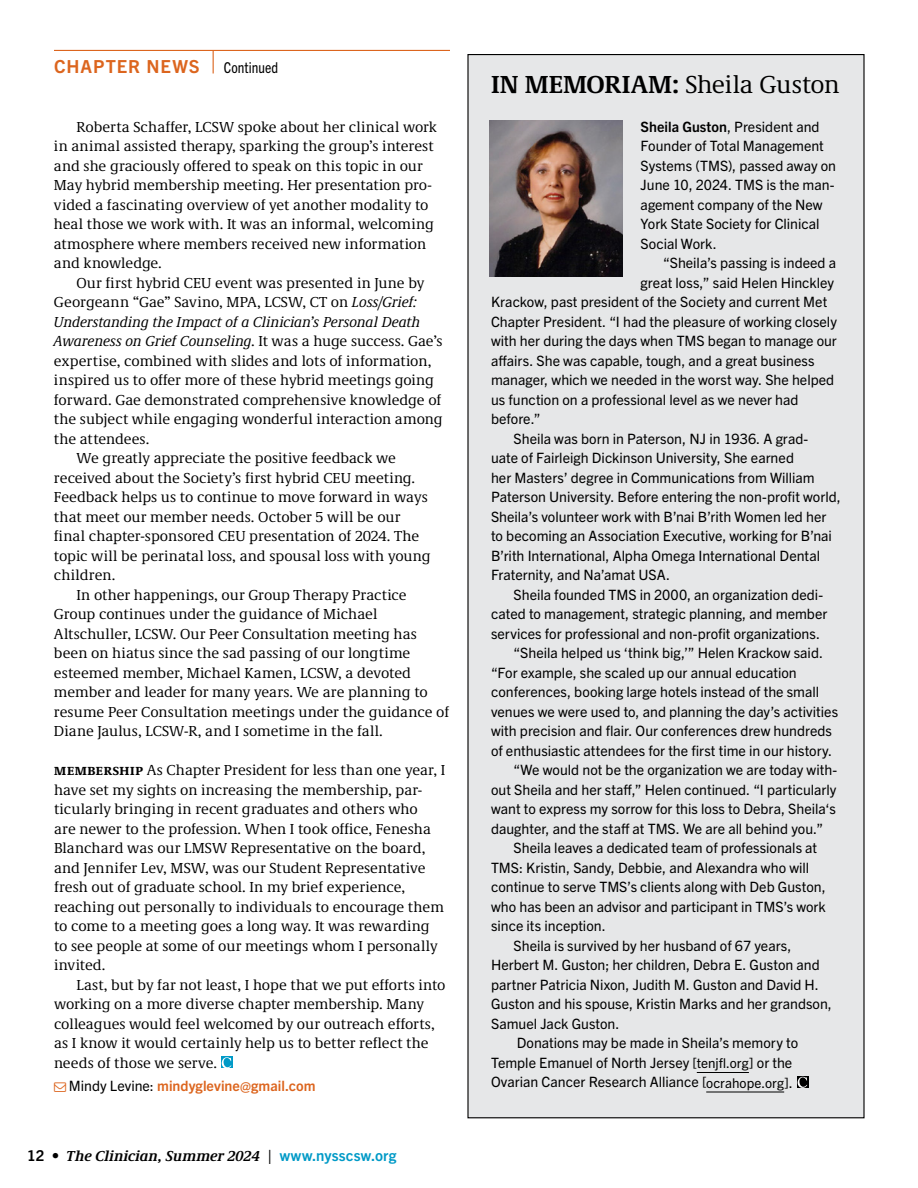
<style>
.page{position:relative;width:918px;height:1188px;background:#fff}
.page>*{position:absolute;margin:0;border:0;box-sizing:border-box;transform-origin:0 0}
.t1{font:25.5px "Demos Next Pro";letter-spacing:-.015em;color:#000}
.t2{font:700 18px "Trade Gothic Next LT Pro";letter-spacing:.055em;color:#dc651e}
.t3{font:15px/19.5px "Demos Next Pro";letter-spacing:-.005em;color:#000}
.t4{font:italic 15px "Demos Next Pro";letter-spacing:-.005em;color:#000}
.t5{font:italic 700 15px "Demos Next Pro";color:#000}
.t6{font:condensed 15px "Trade Gothic Next LT Pro";letter-spacing:.005em;color:#000}
.t7{font:14.25px/19.5px "Trade Gothic Next LT Pro";color:#000}
.t8{font:700 14.25px "Trade Gothic Next LT Pro";letter-spacing:.005em;color:#dc651e}
.s1{font-style:italic}
.s2{font-style:normal}
.s3{font-weight:700}
.s4{font-weight:400;color:#000}
.s5{font-family:"Trade Gothic Next LT Pro";font-style:normal}
.s6{font-family:"Trade Gothic Next LT Pro";font-weight:400;font-style:normal;font-size:18px}
.s7{font-family:"Trade Gothic Next LT Pro";font-style:normal;color:#009ac7}
.s8{font-size:13.5px}
</style>
<div class="page">
<hr style="left:54px;top:50px;width:396px;height:1px;background:#dc651e">
<svg style="left:213px;top:51px;width:1px;height:23px"></svg>
<svg style="left:221px;top:1056px;width:12px;height:12px"></svg>
<svg style="left:222px;top:1057px;width:9px;height:11px"></svg>
<div style="left:468px;top:55px;width:396px;height:1063px;background:#e6e7e8"></div>
<hr style="left:697px;top:1072px;width:52px;height:1px;background:#000">
<hr style="left:706px;top:1092px;width:78px;height:1px;background:#000">
<svg style="left:797px;top:1076px;width:11px;height:11px"></svg>
<svg style="left:798px;top:1077px;width:9px;height:11px"></svg>
<img style="left:489px;top:121px;width:134px;height:156px">
<p class="t2" style="left:54px;top:54px;width:147px">CHAPTER NEWS</p>
<p class="t6" style="left:224px;top:58px;width:56px">Continued</p>
<p class="t3" style="left:54px;top:117px;width:384px;text-indent:22px">Roberta Schaffer, LCSW spoke about her clinical work in animal assisted therapy, sparking the group’s interest and she graciously offered to speak on this topic in our May hybrid membership meeting. Her presentation pro&shy;vided a fascinating overview of yet another modality to heal those we work with. It was an informal, welcoming atmosphere where members received new information and knowledge.</p>
<p class="t3" style="left:76px;top:273px;width:349px">Our first hybrid CEU event was presented in June by</p>
<p class="t3" style="left:54px;top:292px;width:365px">Georgeann “Gae” Savino, MPA, LCSW, CT on <span class="s1">Loss/Grief:</span></p>
<p class="t4" style="left:54px;top:312px;width:368px">Understanding the Impact of a Clinician’s Personal Death</p>
<p class="t4" style="left:54px;top:331px;width:390px">Awareness on Grief Counseling<span class="s2">. It was a huge success. Gae’s</span></p>
<p class="t3" style="left:54px;top:351px;width:379px">expertise, combined with slides and lots of information,</p>
<p class="t3" style="left:54px;top:370px;width:382px">inspired us to offer more of these hybrid meetings going</p>
<p class="t3" style="left:54px;top:390px;width:389px">forward. Gae demonstrated comprehensive knowledge of</p>
<p class="t3" style="left:54px;top:409px;width:390px">the subject while engaging wonderful interaction among</p>
<p class="t3" style="left:54px;top:429px;width:97px">the attendees.</p>
<p class="t3" style="left:76px;top:448px;width:321px">We greatly appreciate the positive feedback we</p>
<p class="t3" style="left:54px;top:468px;width:363px">received about the Society’s first hybrid CEU meeting.</p>
<p class="t3" style="left:54px;top:487px;width:375px">Feedback helps us to continue to move forward in ways</p>
<p class="t3" style="left:54px;top:507px;width:348px">that meet our member needs. October 5 will be our</p>
<p class="t3" style="left:54px;top:526px;width:367px">final chapter-sponsored CEU presentation of 2024. The</p>
<p class="t3" style="left:54px;top:546px;width:378px">topic will be perinatal loss, and spousal loss with young</p>
<p class="t3" style="left:54px;top:565px;width:63px">children.</p>
<p class="t3" style="left:76px;top:585px;width:332px">In other happenings, our Group Therapy Practice</p>
<p class="t3" style="left:54px;top:604px;width:325px">Group continues under the guidance of Michael</p>
<p class="t3" style="left:54px;top:624px;width:365px">Altschuller, LCSW. Our Peer Consultation meeting has</p>
<p class="t3" style="left:54px;top:643px;width:358px">been on hiatus since the sad passing of our longtime</p>
<p class="t3" style="left:54px;top:663px;width:359px">esteemed member, Michael Kamen, LCSW, a devoted</p>
<p class="t3" style="left:54px;top:682px;width:375px">member and leader for many years. We are planning to</p>
<p class="t3" style="left:54px;top:702px;width:397px">resume Peer Consultation meetings under the guidance of</p>
<p class="t3" style="left:54px;top:721px;width:330px">Diane Jaulus, LCSW-R, and I sometime in the fall.</p>
<p class="t3" style="left:54px;top:760px;width:393px"><span class="s3">Membership</span> As Chapter President for less than one year, I have set my sights on increasing the membership, par&shy;ticularly bringing in recent graduates and others who<br>are newer to the profession. When I took office, Fenesha Blanchard was our LMSW Representative on the board, and Jennifer Lev, MSW, was our Student Representative fresh out of graduate school. In my brief experience, reaching out personally to individuals to encourage them to come to a meeting goes a long way. It was rewarding to see people at some of our meetings whom I personally invited.</p>
<p class="t3" style="left:54px;top:975px;width:393px;text-indent:22px">Last, but by far not least, I hope that we put efforts into working on a more diverse chapter membership. Many colleagues would feel welcomed by our outreach efforts, as I know it would certainly help us to better reflect the needs of those we serve.</p>
<p class="t8" style="left:69px;top:1076px;width:248px"><span class="s4">Mindy Levine:</span> mindyglevine@gmail.com</p>
<p class="t5" style="left:27px;top:1146px;width:371px"><span class="s5">12 •</span> The Clinician, Summer 2024 <span class="s6">|</span> <span class="s7">www.nysscsw.org</span></p>
<h1 class="t1" style="left:491px;top:67px;width:350px"><span class="s3">IN MEMORIAM:</span> Sheila Guston</h1>
<p class="t7" style="left:641px;top:116px;width:197px"><span class="s3">Sheila Guston</span>, President and<br>Founder of Total Management<br>Systems (TMS), passed away on<br>June 10, 2024. TMS is the man&shy;agement company of the New<br>York State Society for Clinical<br>Social Work.</p>
<p class="t7" style="left:663px;top:253px;width:175px">“Sheila’s passing is indeed a</p>
<p class="t7" style="left:641px;top:272px;width:195px">great loss,” said Helen Hinckley</p>
<p class="t7" style="left:491px;top:292px;width:338px">Krackow, past president of the Society and current Met</p>
<p class="t7" style="left:491px;top:311px;width:347px">Chapter President. “I had the pleasure of working closely</p>
<p class="t7" style="left:491px;top:331px;width:347px">with her during the days when TMS began to manage our</p>
<p class="t7" style="left:491px;top:350px;width:325px">affairs. She was capable, tough, and a great business</p>
<p class="t7" style="left:491px;top:370px;width:345px">manager, which we needed in the worst way. She helped</p>
<p class="t7" style="left:491px;top:389px;width:309px">us function on a professional level as we never had</p>
<p class="t7" style="left:491px;top:409px;width:51px">before.”</p>
<p class="t7" style="left:514px;top:428px;width:296px">Sheila was born in Paterson, NJ in 1936. A grad-</p>
<p class="t7" style="left:491px;top:448px;width:305px">uate of Fairleigh Dickinson University, She earned</p>
<p class="t7" style="left:491px;top:467px;width:325px">her Masters’ degree in Communications from William</p>
<p class="t7" style="left:491px;top:487px;width:351px">Paterson University. Before entering the non-profit world,</p>
<p class="t7" style="left:491px;top:506px;width:337px">Sheila’s volunteer work with B’nai B’rith Women led her</p>
<p class="t7" style="left:491px;top:525px;width:342px">to becoming an Association Executive, working for B’nai</p>
<p class="t7" style="left:491px;top:545px;width:331px">B’rith International, Alpha Omega International Dental</p>
<p class="t7" style="left:491px;top:564px;width:181px">Fraternity, and Na’amat USA.</p>
<p class="t7" style="left:514px;top:584px;width:311px">Sheila founded TMS in 2000, an organization dedi-</p>
<p class="t7" style="left:491px;top:603px;width:338px">cated to management, strategic planning, and member</p>
<p class="t7" style="left:491px;top:623px;width:331px">services for professional and non-profit organizations.</p>
<p class="t7" style="left:514px;top:642px;width:311px">“Sheila helped us ‘think big,’” Helen Krackow said.</p>
<p class="t7" style="left:491px;top:662px;width:307px">“For example, she scaled up our annual education</p>
<p class="t7" style="left:491px;top:681px;width:330px">conferences, booking large hotels instead of the small</p>
<p class="t7" style="left:491px;top:701px;width:349px">venues we were used to, and planning the day’s activities</p>
<p class="t7" style="left:491px;top:720px;width:342px">with precision and flair. Our conferences drew hundreds</p>
<p class="t7" style="left:491px;top:740px;width:343px">of enthusiastic attendees for the first time in our history.</p>
<p class="t7" style="left:514px;top:759px;width:325px">“We would not be the organization we are today with-</p>
<p class="t7" style="left:491px;top:779px;width:347px">out Sheila and her staff,” Helen continued. “I particularly</p>
<p class="t7" style="left:491px;top:798px;width:346px">want to express my sorrow for this loss to Debra, Sheila‘s</p>
<p class="t7" style="left:491px;top:818px;width:334px">daughter, and the staff at TMS. We are all behind you.”</p>
<p class="t7" style="left:514px;top:837px;width:305px">Sheila leaves a dedicated team of professionals at</p>
<p class="t7" style="left:491px;top:857px;width:320px">TMS: Kristin, Sandy, Debbie, and Alexandra who will</p>
<p class="t7" style="left:491px;top:876px;width:336px">continue to serve TMS’s clients along with Deb Guston,</p>
<p class="t7" style="left:491px;top:896px;width:336px">who has been an advisor and participant in TMS’s work</p>
<p class="t7" style="left:491px;top:915px;width:116px">since its inception.</p>
<p class="t7" style="left:514px;top:935px;width:279px">Sheila is survived by her husband of 67 years,</p>
<p class="t7" style="left:491px;top:954px;width:330px">Herbert M. Guston; her children, Debra E. Guston and</p>
<p class="t7" style="left:491px;top:974px;width:329px">partner Patricia Nixon, Judith M. Guston and David H.</p>
<p class="t7" style="left:491px;top:993px;width:342px">Guston and his spouse, Kristin Marks and her grandson,</p>
<p class="t7" style="left:491px;top:1013px;width:130px">Samuel Jack Guston.</p>
<p class="t7" style="left:517px;top:1032px;width:283px">Donations may be made in Sheila’s memory to</p>
<p class="t7" style="left:491px;top:1052px;width:303px">Temple Emanuel of North Jersey [<span class="s8">tenjfl.org</span>] or the</p>
<p class="t7" style="left:491px;top:1072px;width:303px">Ovarian Cancer Research Alliance [<span class="s8">ocrahope.org</span>].</p>
</div>
